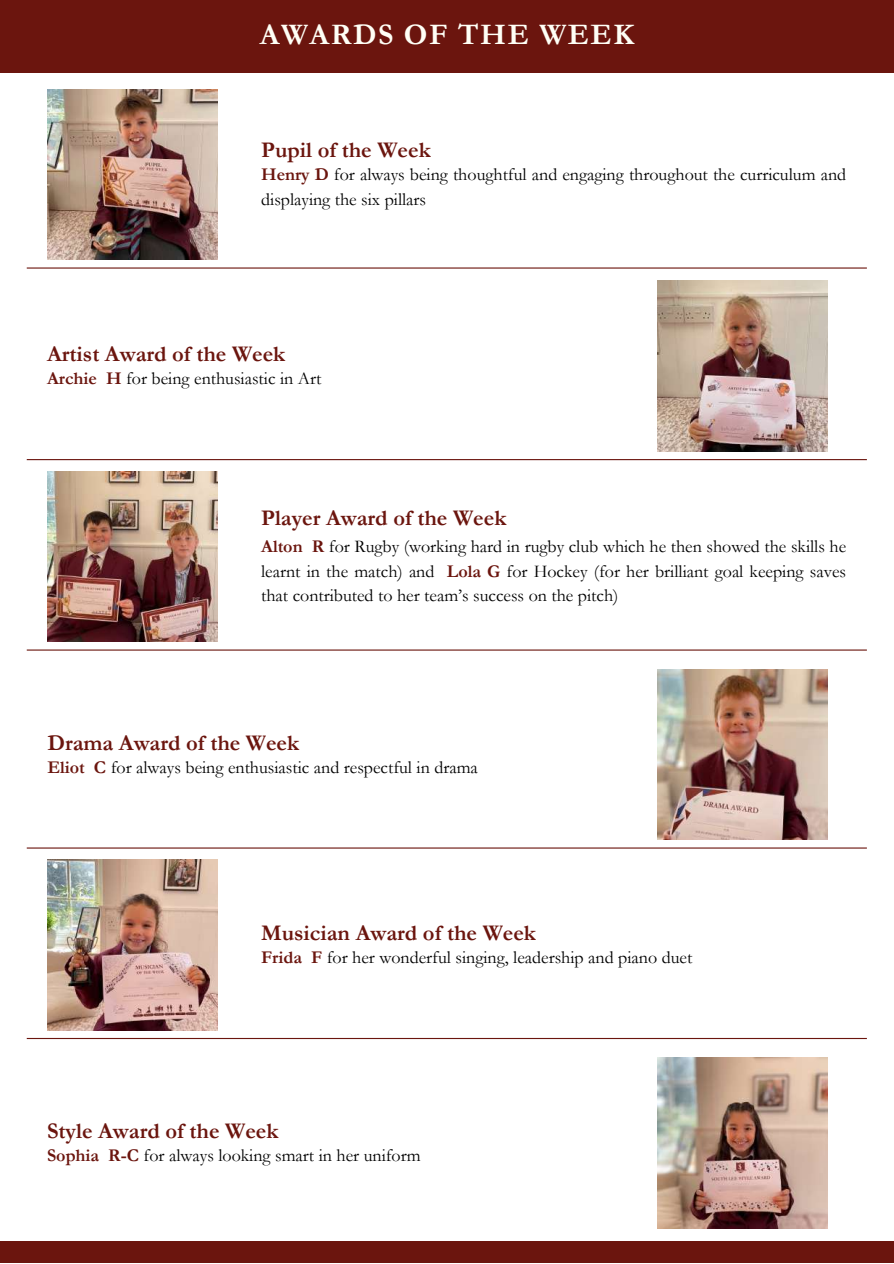
<style>
.page{position:relative;width:894px;height:1264px;background:#fff}
.page>*{position:absolute;margin:0;border:0;box-sizing:border-box;transform-origin:0 0}
.t1{font:700 30px "Garamond";letter-spacing:.05em;color:#fffff6}
.t2{font:700 22.5px "Garamond";color:#6b150e}
.t3{font:18px/24.8px "Garamond";color:#010101;text-align:justify}
.t4{font:18px/24.8px "Garamond";color:#000}
.s1{font-weight:700;color:#6b150e}
</style>
<div class="page">
<div style="left:0;top:1241px;width:893px;height:22px;background:#6b150e"></div>
<div style="left:0;top:0;width:893px;height:72px;background:#6b150e"></div>
<img style="left:47px;top:89px;width:170px;height:170px">
<hr style="left:27px;top:267px;width:839px;height:1px;background:#6b150e">
<img style="left:657px;top:281px;width:170px;height:170px">
<hr style="left:27px;top:459px;width:839px;height:1px;background:#6b150e">
<img style="left:47px;top:471px;width:170px;height:170px">
<hr style="left:27px;top:649px;width:839px;height:1px;background:#6b150e">
<img style="left:657px;top:669px;width:170px;height:170px">
<hr style="left:27px;top:847px;width:839px;height:1px;background:#6b150e">
<img style="left:47px;top:859px;width:170px;height:171px">
<hr style="left:27px;top:1037px;width:839px;height:2px;background:#6b150e">
<img style="left:657px;top:1057px;width:170px;height:170px">
<h1 class="t1" style="left:260px;top:18px;width:375px">AWARDS OF THE WEEK</h1>
<p class="t2" style="left:261px;top:138px;width:171px">Pupil of the Week</p>
<p class="t4" style="left:261px;top:162px;width:586px"><span class="s1">Henry D</span> for always being thoughtful and engaging throughout the curriculum and displaying the six pillars</p>
<p class="t2" style="left:47px;top:342px;width:239px">Artist Award of the Week</p>
<p class="t4" style="left:47px;top:366px;width:275px"><span class="s1">Archie H</span> for being enthusiastic in Art</p>
<p class="t2" style="left:261px;top:505px;width:246px">Player Award of the Week</p>
<p class="t3" style="left:261px;top:534px;width:586px"><span class="s1">Alton R</span> for Rugby (working hard in rugby club which he then showed the skills he learnt in the match) and <span class="s1">Lola G</span> for Hockey (for her brilliant goal keeping saves that contributed to her team’s success on the pitch)</p>
<p class="t2" style="left:47px;top:730px;width:253px">Drama Award of the Week</p>
<p class="t4" style="left:47px;top:754px;width:432px"><span class="s1">Eliot C</span> for always being enthusiastic and respectful in drama</p>
<p class="t2" style="left:261px;top:920px;width:276px">Musician Award of the Week</p>
<p class="t3" style="left:261px;top:945px;width:432px"><span class="s1">Frida F</span> for her wonderful singing, leadership and piano duet</p>
<p class="t2" style="left:47px;top:1118px;width:233px">Style Award of the Week</p>
<p class="t4" style="left:47px;top:1143px;width:375px"><span class="s1">Sophia R-C</span> for always looking smart in her uniform</p>
</div>
